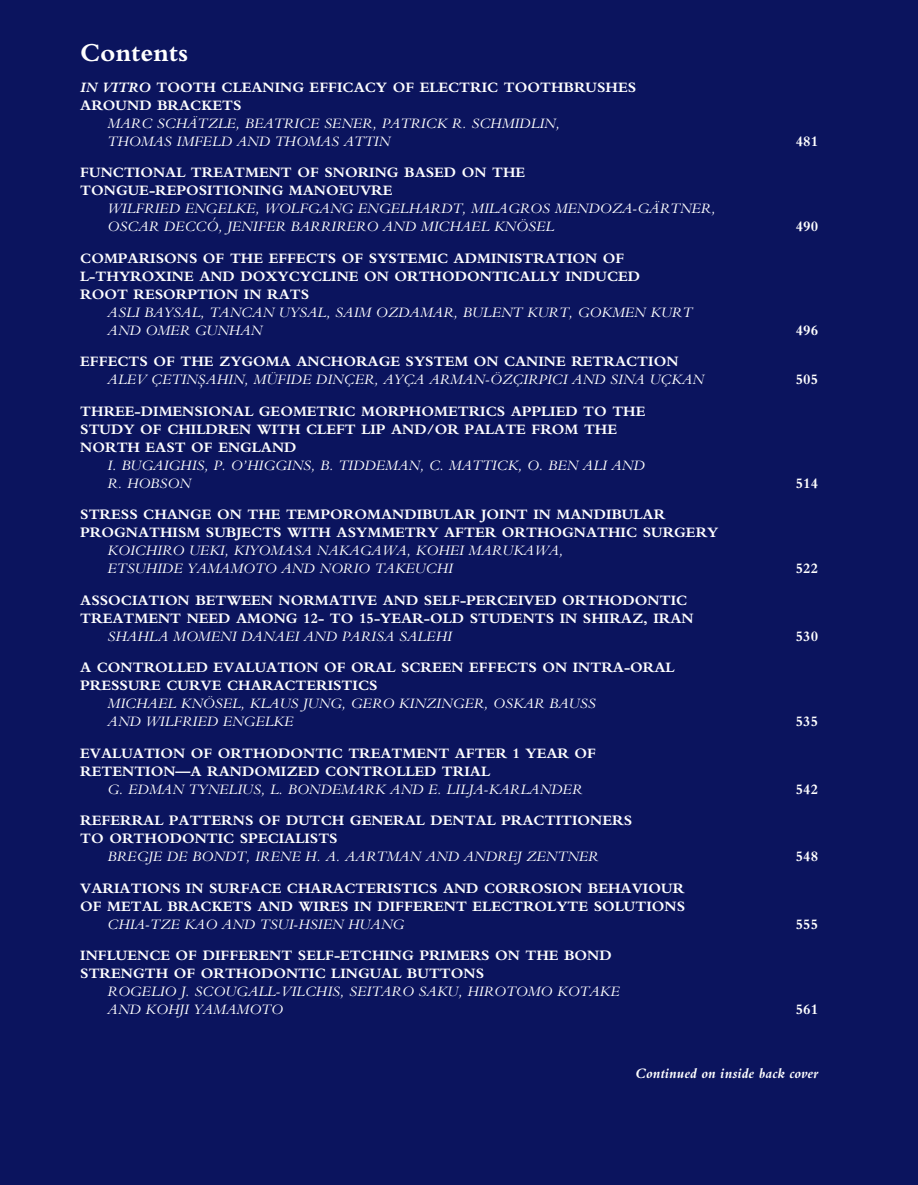
<style>
.page{position:relative;width:918px;height:1185px;background:#0b145e}
.page>*{position:absolute;margin:0;border:0;box-sizing:border-box;transform-origin:0 0}
.t1{font:700 27px "Bembo";color:#fff}
.t2{font:700 15px "Bembo";color:#fff}
.t3{font:italic 15px/18px "Bembo";color:#fff}
.t4{font:italic 700 15px "Bembo";color:#fff}
.s1{font-style:italic}
.s2{font-weight:700;font-style:normal}
</style>
<div class="page">
<p class="t1" style="left:80px;top:43px;width:110px">Contents</p>
<p class="t2" style="left:80px;top:82px;width:557px"><span class="s1">IN VITRO</span> TOOTH CLEANING EFFICACY OF ELECTRIC TOOTHBRUSHES</p>
<p class="t2" style="left:80px;top:100px;width:163px">AROUND BRACKETS</p>
<p class="t3" style="left:107px;top:116px;width:454px">MARC SCHÄTZLE, BEATRICE SENER, PATRICK R. SCHMIDLIN,</p>
<p class="t3" style="left:107px;top:134px;width:284px">THOMAS IMFELD AND THOMAS ATTIN</p>
<p class="t2" style="left:796px;top:136px;width:24px">481</p>
<p class="t2" style="left:80px;top:167px;width:446px">FUNCTIONAL TREATMENT OF SNORING BASED ON THE</p>
<p class="t2" style="left:80px;top:185px;width:314px">TONGUE-REPOSITIONING MANOEUVRE</p>
<p class="t3" style="left:107px;top:201px;width:610px">WILFRIED ENGELKE, WOLFGANG ENGELHARDT, MILAGROS MENDOZA-GÄRTNER,</p>
<p class="t3" style="left:107px;top:219px;width:448px">OSCAR DECCÓ, JENIFER BARRIRERO AND MICHAEL KNÖSEL</p>
<p class="t2" style="left:796px;top:221px;width:24px">490</p>
<p class="t2" style="left:80px;top:253px;width:546px">COMPARISONS OF THE EFFECTS OF SYSTEMIC ADMINISTRATION OF</p>
<p class="t2" style="left:80px;top:271px;width:561px">L -THYROXINE AND DOXYCYCLINE ON ORTHODONTICALLY INDUCED</p>
<p class="t2" style="left:80px;top:289px;width:230px">ROOT RESORPTION IN RATS</p>
<p class="t3" style="left:107px;top:305px;width:586px">ASLI BAYSAL, TANCAN UYSAL, SAIM OZDAMAR, BULENT KURT, GOKMEN KURT</p>
<p class="t3" style="left:107px;top:323px;width:156px">AND OMER GUNHAN</p>
<p class="t2" style="left:796px;top:325px;width:24px">496</p>
<p class="t3" style="left:107px;top:354px;width:598px;text-indent:-27px"><span class="s2">EFFECTS OF THE ZYGOMA ANCHORAGE SYSTEM ON CANINE RETRACTION<br></span>ALEV ÇETIN S‚ AHIN, MÜFIDE DINÇER, AYÇA ARMAN-ÖZÇ I RP I C I AND SINA UÇKAN</p>
<p class="t2" style="left:796px;top:374px;width:24px">505</p>
<p class="t2" style="left:80px;top:406px;width:567px">THREE-DIMENSIONAL GEOMETRIC MORPHOMETRICS APPLIED TO THE</p>
<p class="t2" style="left:80px;top:424px;width:538px">STUDY OF CHILDREN WITH CLEFT LIP AND/OR PALATE FROM THE</p>
<p class="t2" style="left:80px;top:442px;width:218px">NORTH EAST OF ENGLAND</p>
<p class="t3" style="left:107px;top:458px;width:539px">I. BUGAIGHIS, P. O ’ HIGGINS, B. TIDDEMAN, C. MATTICK, O. BEN ALI AND</p>
<p class="t3" style="left:107px;top:476px;width:85px">R. HOBSON</p>
<p class="t2" style="left:796px;top:478px;width:24px">514</p>
<p class="t2" style="left:80px;top:509px;width:587px">STRESS CHANGE ON THE TEMPOROMANDIBULAR JOINT IN MANDIBULAR</p>
<p class="t2" style="left:80px;top:527px;width:640px">PROGNATHISM SUBJECTS WITH ASYMMETRY AFTER ORTHOGNATHIC SURGERY</p>
<p class="t3" style="left:107px;top:543px;width:458px">KOICHIRO UEKI, KIYOMASA NAKAGAWA, KOHEI MARUKAWA,</p>
<p class="t3" style="left:107px;top:561px;width:347px">ETSUHIDE YAMAMOTO AND NORIO TAKEUCHI</p>
<p class="t2" style="left:796px;top:563px;width:24px">522</p>
<p class="t2" style="left:80px;top:595px;width:609px">ASSOCIATION BETWEEN NORMATIVE AND SELF-PERCEIVED ORTHODONTIC</p>
<p class="t2" style="left:80px;top:613px;width:615px">TREATMENT NEED AMONG 12- TO 15-YEAR-OLD STUDENTS IN SHIRAZ, IRAN</p>
<p class="t3" style="left:107px;top:629px;width:346px">SHAHL A MOMENI DANAEI AND PARISA SALEHI</p>
<p class="t2" style="left:796px;top:631px;width:24px">530</p>
<p class="t2" style="left:80px;top:662px;width:596px">A CONTROLLED EVALUATION OF ORAL SCREEN EFFECTS ON INTRA-ORAL</p>
<p class="t2" style="left:80px;top:680px;width:299px">PRESSURE CURVE CHARACTERISTICS</p>
<p class="t3" style="left:107px;top:696px;width:490px">MICHAEL KNÖSEL, KLAUS JUNG, GERO KINZINGER, OSKAR BAUSS</p>
<p class="t3" style="left:107px;top:714px;width:187px">AND WILFRIED ENGELKE</p>
<p class="t2" style="left:796px;top:716px;width:24px">535</p>
<p class="t2" style="left:80px;top:748px;width:517px">EVALUATION OF ORTHODONTIC TREATMENT AFTER 1 YEAR OF</p>
<p class="t2" style="left:80px;top:766px;width:411px">RETENTION — A RANDOMIZED CONTROLLED TRIAL</p>
<p class="t3" style="left:107px;top:782px;width:476px">G. EDMAN TYNELIUS, L. BONDEMARK AND E. LILJA-KARLANDER</p>
<p class="t2" style="left:796px;top:784px;width:24px">542</p>
<p class="t2" style="left:80px;top:815px;width:553px">REFERRAL PATTERNS OF DUTCH GENERAL DENTAL PRACTITIONERS</p>
<p class="t2" style="left:80px;top:833px;width:259px">TO ORTHODONTIC SPECIALISTS</p>
<p class="t3" style="left:107px;top:849px;width:493px">BREGJE DE BONDT, IRENE H. A. AARTMAN AND ANDREJ ZENTNER</p>
<p class="t2" style="left:796px;top:851px;width:24px">548</p>
<p class="t2" style="left:80px;top:883px;width:605px">VARIATIONS IN SURFACE CHARACTERISTICS AND CORROSION BEHAVIOUR</p>
<p class="t2" style="left:80px;top:901px;width:606px">OF METAL BRACKETS AND WIRES IN DIFFERENT ELECTROLYTE SOLUTIONS</p>
<p class="t3" style="left:107px;top:917px;width:298px">CHIA-TZE KAO AND TSUI-HSIEN HUANG</p>
<p class="t2" style="left:796px;top:919px;width:24px">555</p>
<p class="t2" style="left:80px;top:950px;width:533px">INFLUENCE OF DIFFERENT SELF-ETCHING PRIMERS ON THE BOND</p>
<p class="t2" style="left:80px;top:968px;width:405px">STRENGTH OF ORTHODONTIC LINGUAL BUTTONS</p>
<p class="t3" style="left:107px;top:984px;width:514px">ROGELIO J. SCOUGALL-VILCHIS, SEITARO SAKU, HIROTOMO KOTAKE</p>
<p class="t3" style="left:107px;top:1002px;width:177px">AND KOHJI YAMAMOTO</p>
<p class="t2" style="left:796px;top:1004px;width:24px">561</p>
<p class="t4" style="left:635px;top:1068px;width:185px">Continued on inside back cover</p>
</div>
